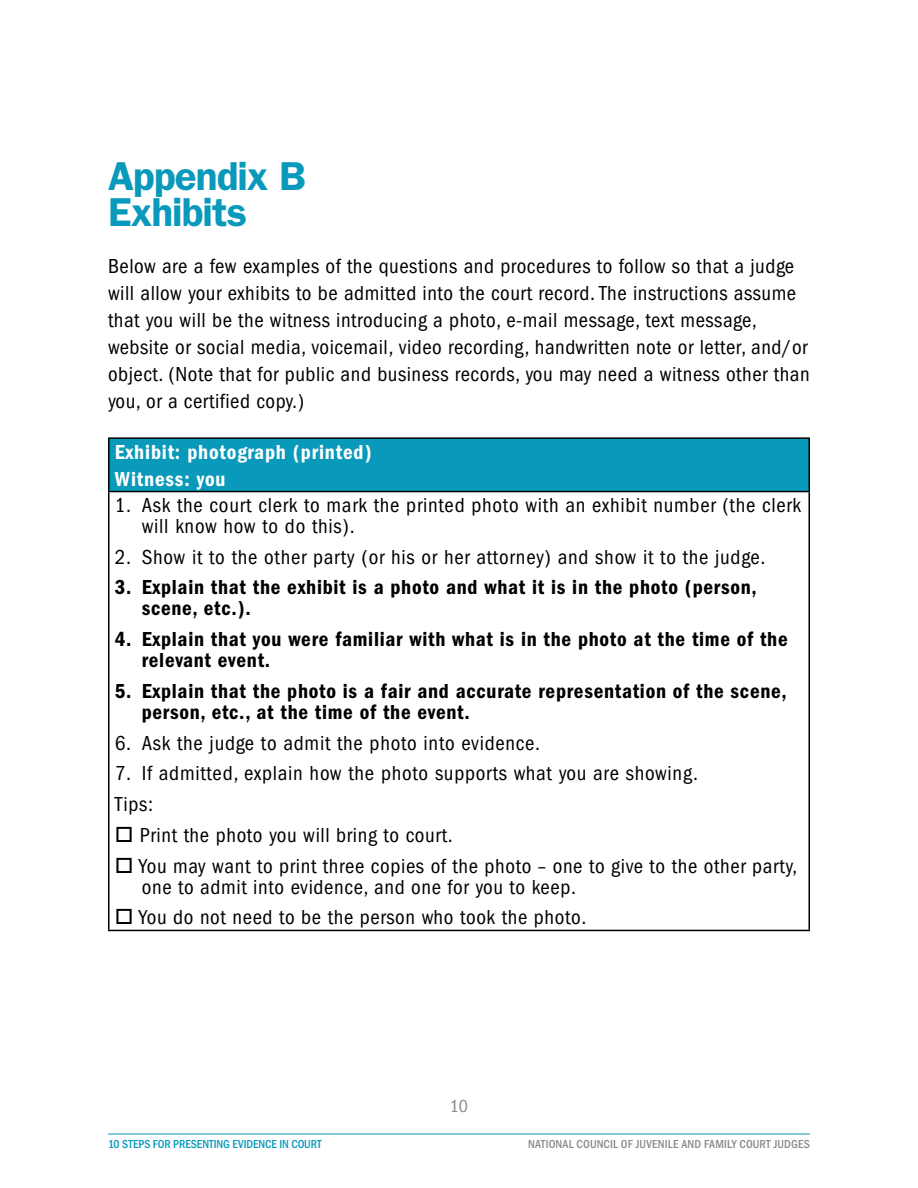
<style>
.page{position:relative;width:918px;height:1188px;background:#fff}
.page>*{position:absolute;margin:0;border:0;box-sizing:border-box;transform-origin:0 0}
.t1{font:600 40.5px/36px "ITC Franklin Gothic Std";letter-spacing:-.025em;color:#0999bb}
.t2{font:condensed 21px/27px "ITC Franklin Gothic Std";letter-spacing:.025em;color:#000}
.t3{font:21px/21px "ITC Franklin Gothic Std Dm Cd";letter-spacing:.035em;color:#000}
.t4{font:21px/27px "ITC Franklin Gothic Std Dm Cd";letter-spacing:.04em;color:#fff}
.t5{font:condensed 18px "ITC Franklin Gothic Std";color:#8a8a8d}
.t6{font:500 condensed 12px "ITC Franklin Gothic Std";letter-spacing:.015em;color:#8a8a8d}
.t7{font:500 condensed 12px "ITC Franklin Gothic Std";letter-spacing:-.005em;color:#0999bb}
</style>
<div class="page">
<hr style="left:108px;top:1134px;width:702px;height:1px;background:#0999bb">
<div style="left:109px;top:438px;width:700px;height:54px;background:#0999bb"></div>
<hr style="left:108px;top:437px;width:702px;height:2px;background:#000">
<hr style="left:108px;top:439px;width:2px;height:52px;background:#000">
<hr style="left:808px;top:439px;width:2px;height:52px;background:#000">
<hr style="left:108px;top:491px;width:702px;height:1px;background:#000">
<hr style="left:108px;top:492px;width:2px;height:438px;background:#000">
<hr style="left:808px;top:492px;width:2px;height:438px;background:#000">
<hr style="left:108px;top:930px;width:702px;height:1px;background:#000">
<h1 class="t1" style="left:108px;top:158px;width:199px">Appendix B<br>Exhibits</h1>
<p class="t2" style="left:108px;top:252px;width:703px">Below are a few examples of the questions and procedures to follow so that a judge will allow your exhibits to be admitted into the court record. The instructions assume that you will be the witness introducing a photo, e-mail message, text message, website or social media, voicemail, video recording, handwritten note or letter, and/or object. (Note that for public and business records, you may need a witness other than you, or a certified copy.)</p>
<p class="t4" style="left:115px;top:438px;width:258px">Exhibit: photograph (printed)<br>Witness: you</p>
<p class="t2" style="left:142px;top:495px;width:661px;line-height:21px;text-indent:-27px">1. Ask the court clerk to mark the printed photo with an exhibit number (the clerk will know how to do this).</p>
<p class="t2" style="left:115px;top:543px;width:652px">2. Show it to the other party (or his or her attorney) and show it to the judge.</p>
<p class="t3" style="left:142px;top:577px;width:617px;text-indent:-27px">3. Explain that the exhibit is a photo and what it is in the photo (person, scene, etc.).</p>
<p class="t3" style="left:142px;top:629px;width:647px;text-indent:-27px">4. Explain that you were familiar with what is in the photo at the time of the relevant event.</p>
<p class="t3" style="left:142px;top:681px;width:647px;text-indent:-27px">5. Explain that the photo is a fair and accurate representation of the scene, person, etc., at the time of the event.</p>
<p class="t2" style="left:115px;top:729px;width:427px">6. Ask the judge to admit the photo into evidence.</p>
<p class="t2" style="left:115px;top:758px;width:585px;line-height:30.8px">7. If admitted, explain how the photo supports what you are showing.<br>Tips:</p>
<p class="t2" style="left:115px;top:822px;width:340px">□ Print the photo you will bring to court.</p>
<p class="t2" style="left:142px;top:855px;width:657px;line-height:21px;text-indent:-27px">□ You may want to print three copies of the photo – one to give to the other party, one to admit into evidence, and one for you to keep.</p>
<p class="t2" style="left:115px;top:904px;width:473px">□ You do not need to be the person who took the photo.</p>
<p class="t5" style="left:450px;top:1096px;width:20px">10</p>
<p class="t7" style="left:108px;top:1137px;width:215px">10 STEPS FOR PRESENTING EVIDENCE IN COURT</p>
<p class="t6" style="left:528px;top:1137px;width:283px">NATIONAL COUNCIL OF JUVENILE AND FAMILY COURT JUDGES</p>
</div>
